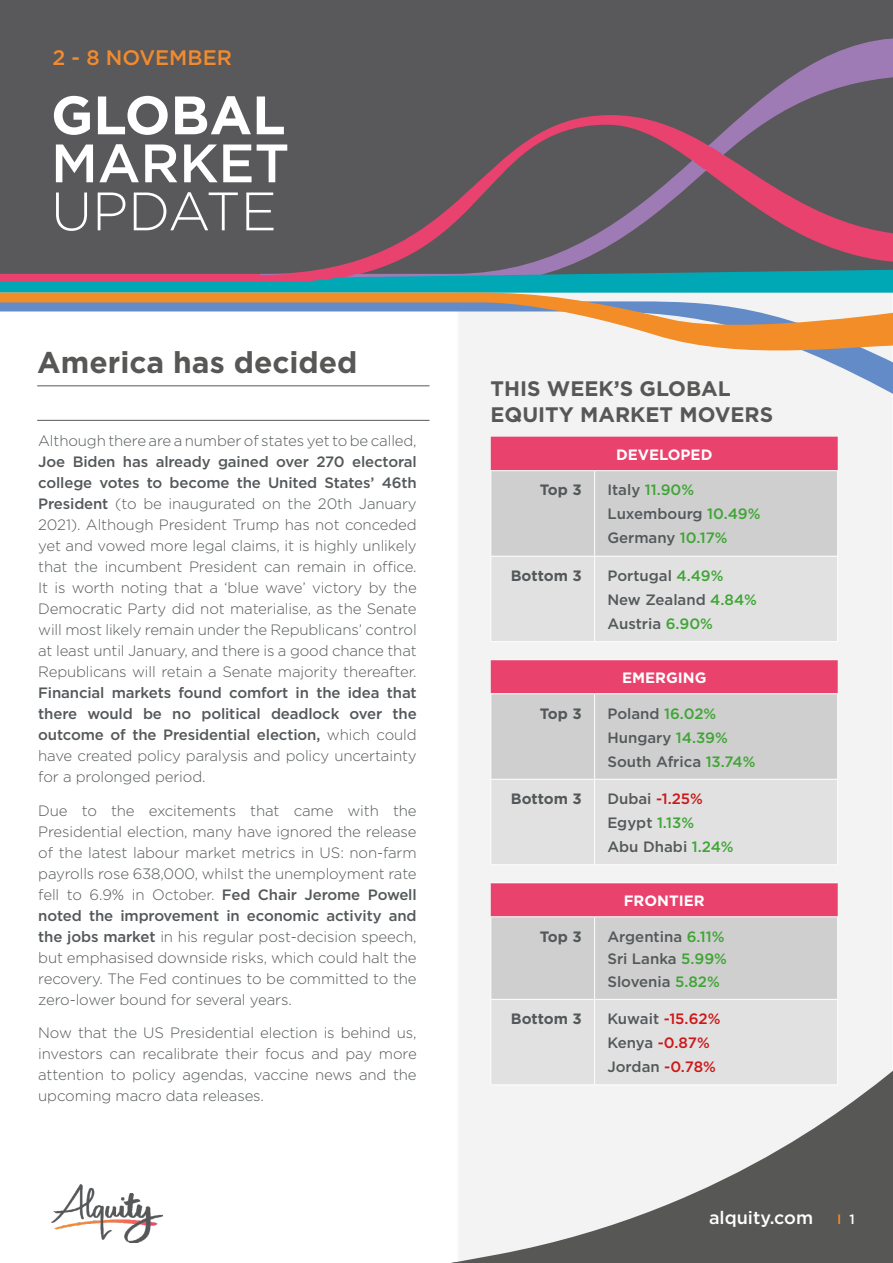
<style>
.page{position:relative;width:893px;height:1263px;background:#fff}
.page>*{position:absolute;margin:0;border:0;box-sizing:border-box;transform-origin:0 0}
.t1{font:700 54px "Gotham";color:#fff}
.t2{font:500 54px "Gotham";color:#fff}
.t3{font:300 54px "Gotham";color:#fff}
.t4{font:700 30px "Gotham";color:#575756}
.t5{font:700 21px/25.2px "Gotham";color:#575756}
.t6{font:500 21px "Gotham";color:#f28b2d}
.t7{font:500 18px "Gotham";color:#fff}
.t8{font:300 15px/21px "Gotham";letter-spacing:-.01em;color:#54585a;text-align:justify}
.t9{font:500 15px/24px "Gotham";color:#54585a}
.t10{font:500 15px/24px "Gotham";color:#cd1719}
.t11{font:700 15px "Gotham";color:#54585a}
.t12{font:700 15px "Gotham";color:#fff}
.t13{font:500 13.5px "Gotham";color:#f28b2d}
.s1{font-weight:500}
.s2{font-weight:300}
.s3{color:#3fa535}
.s4{color:#cd1719}
.s5{color:#54585a}
.s6{color:#fff}
</style>
<div class="page">
<img style="left:51px;top:1184px;width:112px;height:59px">
<div style="left:459px;top:404px;width:433px;height:658px;background:#f3f3f3"></div>
<div style="left:0;top:0;width:893px;height:281px;background:#59585a"></div>
<svg style="left:594px;top:38px;width:299px;height:78px"></svg>
<svg style="left:0;top:282px;width:893px;height:11px;background:#0aa9b3"></svg>
<svg style="left:37px;top:362px;width:856px;height:42px;fill:#f3f3f3"></svg>
<svg style="left:0;top:116px;width:893px;height:166px"></svg>
<svg style="left:0;top:293px;width:893px;height:69px"></svg>
<hr style="left:37px;top:385px;width:392px;height:1px;background:#575756">
<hr style="left:37px;top:420px;width:392px;height:1px;background:#575756">
<svg style="left:451px;top:1062px;width:442px;height:201px;fill:#f3f3f3"></svg>
<div style="left:491px;top:437px;width:347px;height:33px;background:#e9426d"></div>
<div style="left:491px;top:471px;width:346px;height:85px;background:#cecfce"></div>
<svg style="left:491px;top:557px;width:347px;height:527px;background:#dcc9cd"></svg>
<svg style="left:491px;top:642px;width:347px;height:240px;background:#ddc7cc"></svg>
<hr style="left:490px;top:470px;width:105px;height:1px;background:#fff">
<hr style="left:490px;top:471px;width:1px;height:85px;background:#fff">
<hr style="left:595px;top:470px;width:243px;height:1px;background:#fff">
<hr style="left:594px;top:471px;width:1px;height:85px;background:#fff">
<hr style="left:837px;top:471px;width:1px;height:85px;background:#fff">
<hr style="left:490px;top:556px;width:105px;height:1px;background:#fff">
<hr style="left:490px;top:557px;width:1px;height:84px;background:#fff">
<hr style="left:595px;top:556px;width:243px;height:1px;background:#fff">
<hr style="left:594px;top:557px;width:1px;height:84px;background:#fff">
<hr style="left:837px;top:557px;width:1px;height:84px;background:#fff">
<hr style="left:490px;top:693px;width:105px;height:1px;background:#fff">
<hr style="left:490px;top:694px;width:1px;height:85px;background:#fff">
<hr style="left:595px;top:693px;width:243px;height:1px;background:#fff">
<hr style="left:594px;top:694px;width:1px;height:85px;background:#fff">
<hr style="left:837px;top:694px;width:1px;height:85px;background:#fff">
<hr style="left:490px;top:779px;width:105px;height:1px;background:#fff">
<hr style="left:490px;top:780px;width:1px;height:84px;background:#fff">
<hr style="left:595px;top:779px;width:243px;height:1px;background:#fff">
<hr style="left:594px;top:780px;width:1px;height:84px;background:#fff">
<hr style="left:837px;top:780px;width:1px;height:84px;background:#fff">
<hr style="left:490px;top:916px;width:105px;height:1px;background:#fff">
<hr style="left:490px;top:917px;width:1px;height:82px;background:#fff">
<hr style="left:595px;top:916px;width:243px;height:1px;background:#fff">
<hr style="left:594px;top:917px;width:1px;height:82px;background:#fff">
<hr style="left:837px;top:917px;width:1px;height:82px;background:#fff">
<hr style="left:490px;top:999px;width:105px;height:1px;background:#fff">
<hr style="left:490px;top:1000px;width:1px;height:84px;background:#fff">
<hr style="left:595px;top:999px;width:243px;height:1px;background:#fff">
<hr style="left:594px;top:1000px;width:1px;height:84px;background:#fff">
<hr style="left:837px;top:1000px;width:1px;height:84px;background:#fff">
<hr style="left:490px;top:641px;width:105px;height:1px;background:#fff">
<hr style="left:595px;top:641px;width:243px;height:1px;background:#fff">
<hr style="left:491px;top:659px;width:104px;height:1px;background:#fff">
<hr style="left:595px;top:659px;width:243px;height:1px;background:#fff">
<hr style="left:490px;top:864px;width:105px;height:1px;background:#fff">
<hr style="left:595px;top:864px;width:243px;height:1px;background:#fff">
<hr style="left:490px;top:1084px;width:105px;height:1px;background:#fff">
<hr style="left:595px;top:1084px;width:243px;height:1px;background:#fff">
<hr style="left:491px;top:882px;width:104px;height:1px;background:#fff">
<hr style="left:595px;top:882px;width:243px;height:1px;background:#fff">
<h3 class="t6" style="left:52px;top:44px;width:181px">2 - 8 NOVEMBER</h3>
<h1 class="t1" style="left:51px;top:79px;width:236px">GLOBAL</h1>
<h1 class="t2" style="left:51px;top:128px;width:240px">MARKET</h1>
<h1 class="t3" style="left:51px;top:177px;width:227px">UPDATE</h1>
<h2 class="t4" style="left:37px;top:342px;width:322px">America has decided</h2>
<p class="t8" style="left:38px;top:429px;width:380px">Although there are a number of states yet to be called,</p>
<p class="t8" style="left:38px;top:450px;width:380px"><span class="s1">Joe Biden has already gained over 270 electoral college votes to become the United States’ 46th President</span> (to be inaugurated on the 20th January 2021). Although President Trump has not conceded yet and vowed more legal claims, it is highly unlikely that the incumbent President can remain in office.<br>It is worth noting that a ‘blue wave’ victory by the Democratic Party did not materialise, as the Senate will most likely remain under the Republicans’ control at least until January, and there is a good chance that Republicans will retain a Senate majority thereafter.</p>
<p class="t9" style="left:38px;top:682px;width:380px;line-height:21px;text-align:justify">Financial markets found comfort in the idea that there would be no political deadlock over the outcome of the Presidential election, <span class="s2">which could have created policy paralysis and policy uncertainty for a prolonged period.</span></p>
<p class="t8" style="left:38px;top:799px;width:380px">Due to the excitements that came with the Presidential election, many have ignored the release of the latest labour market metrics in US: non-farm payrolls rose 638,000, whilst the unemployment rate fell to 6.9% in October. <span class="s1">Fed Chair Jerome Powell noted the improvement in economic activity and the jobs market</span> in his regular post-decision speech, but emphasised downside risks, which could halt the recovery. The Fed continues to be committed to the zero-lower bound for several years.</p>
<p class="t8" style="left:38px;top:1022px;width:380px">Now that the US Presidential election is behind us, investors can recalibrate their focus and pay more attention to policy agendas, vaccine news and the upcoming macro data releases.</p>
<h3 class="t5" style="left:490px;top:376px;width:284px">THIS WEEK’S GLOBAL<br>EQUITY MARKET MOVERS</h3>
<p class="t12" style="left:616px;top:444px;width:98px">DEVELOPED</p>
<p class="t11" style="left:540px;top:480px;width:44px">Top 3</p>
<p class="t9" style="left:607px;top:478px;width:155px">Italy <span class="s3">11.90%<br></span>Luxembourg <span class="s3">10.49%<br></span>Germany <span class="s3">10.17%</span></p>
<p class="t11" style="left:511px;top:566px;width:73px">Bottom 3</p>
<p class="t9" style="left:607px;top:563px;width:151px">Portugal <span class="s3">4.49%<br></span>New Zealand <span class="s3">4.84%<br></span>Austria <span class="s3">6.90%</span></p>
<p class="t12" style="left:622px;top:667px;width:86px">EMERGING</p>
<p class="t11" style="left:540px;top:703px;width:44px">Top 3</p>
<p class="t9" style="left:607px;top:701px;width:150px">Poland <span class="s3">16.02%<br></span>Hungary <span class="s3">14.39%<br></span>South Africa <span class="s3">13.74%</span></p>
<p class="t11" style="left:511px;top:789px;width:73px">Bottom 3</p>
<p class="t9" style="left:607px;top:786px;width:128px">Dubai <span class="s4">-1.25%<br></span>Egypt <span class="s3">1.13%<br></span>Abu Dhabi <span class="s3">1.24%</span></p>
<p class="t12" style="left:624px;top:890px;width:82px">FRONTIER</p>
<p class="t11" style="left:540px;top:926px;width:44px">Top 3</p>
<p class="t9" style="left:607px;top:925px;width:121px;line-height:22.5px">Argentina <span class="s3">6.11%<br></span>Sri Lanka <span class="s3">5.99%<br></span>Slovenia <span class="s3">5.82%</span></p>
<p class="t11" style="left:511px;top:1009px;width:73px">Bottom 3</p>
<p class="t10" style="left:607px;top:1006px;width:115px"><span class="s5">Kuwait</span> -15.62%<br><span class="s5">Kenya</span> -0.87%<br><span class="s5">Jordan</span> -0.78%</p>
<p class="t7" style="left:709px;top:1206px;width:106px">alquity.com</p>
<p class="t13" style="left:837px;top:1210px;width:19px">I <span class="s6">1</span></p>
</div>
